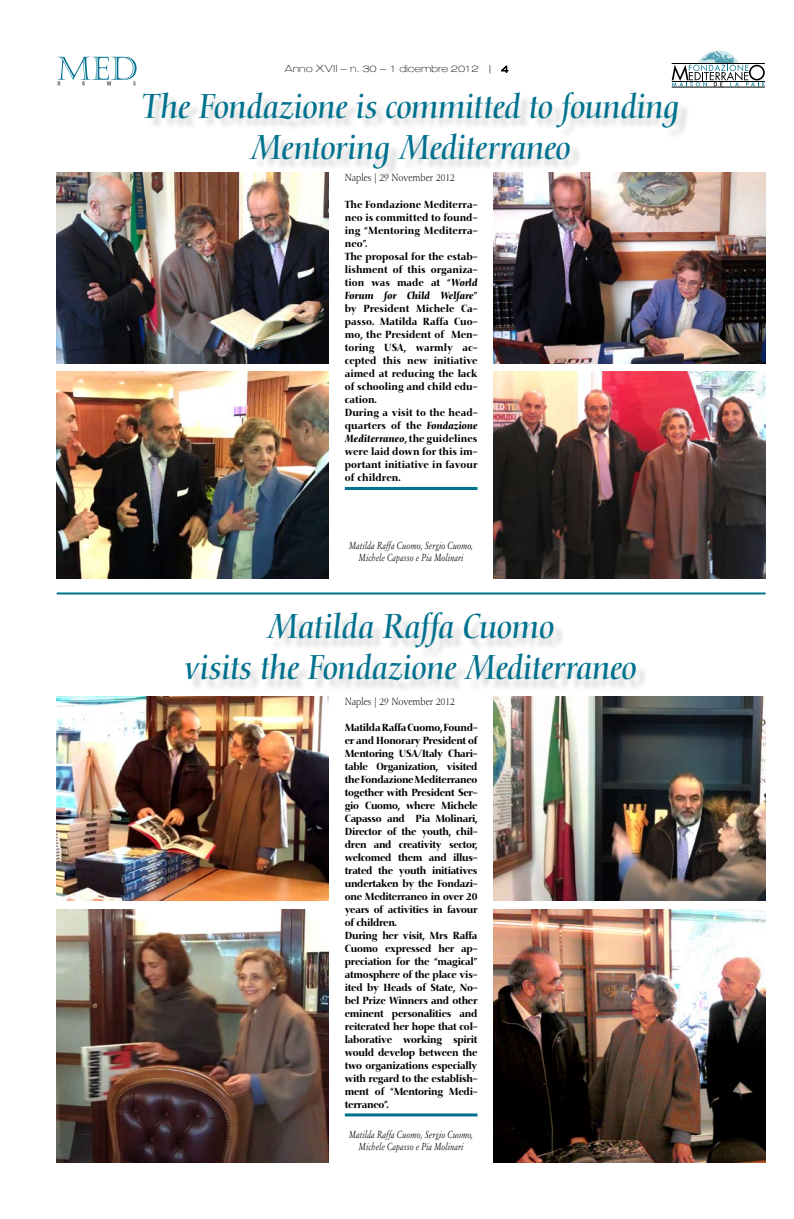
<style>
.page{position:relative;width:794px;height:1219px;background:#fff}
.page>*{position:absolute;margin:0;border:0;box-sizing:border-box;transform-origin:0 0}
.t1{font:italic 34px/40.6px "Nofret";letter-spacing:-.015em;color:#00728f;text-align:center}
.t2{font:500 10.2px/13px "Nofret";letter-spacing:-.02em;color:#000;scale:.9 1}
.t3{font:500 10.2px/13px "Nofret";letter-spacing:.005em;color:#000;scale:.9 1}
.t4{font:300 10.2px "Nofret";letter-spacing:.005em;color:#000;scale:.9 1}
.t5{font:italic 10px/12px "Simoncini Garamond";letter-spacing:.015em;color:#000;text-align:center;scale:.8 1}
.t6{font:9.8px "Cg Gothic Ex Lt Exd";letter-spacing:-.01em;color:#000}
.s1{font-style:italic}
</style>
<div class="page">
<svg style="left:501px;top:65px;width:7px;height:8px"></svg>
<svg style="left:58px;top:57px;width:79px;height:29px"></svg>
<hr style="left:671px;top:63px;width:94px;height:1px;background:#000">
<hr style="left:671px;top:87px;width:94px;height:1px;background:#000">
<svg style="left:671px;top:50px;width:93px;height:37px"></svg>
<hr style="left:671px;top:81px;width:94px;height:1px;background:#000">
<div style="left:144px;top:94px;width:546px;height:86px;background:#000;opacity:.2"></div>
<div style="left:186px;top:614px;width:461px;height:78px;background:#000;opacity:.2"></div>
<hr style="left:345px;top:487px;width:132px;height:3px;background:#00728f">
<hr style="left:345px;top:1113px;width:132px;height:3px;background:#00728f">
<img style="left:57px;top:696px;width:271px;height:204px">
<img style="left:494px;top:696px;width:271px;height:204px">
<img style="left:57px;top:909px;width:271px;height:253px">
<img style="left:494px;top:909px;width:271px;height:253px">
<img style="left:57px;top:173px;width:271px;height:190px">
<img style="left:494px;top:173px;width:271px;height:190px">
<img style="left:57px;top:371px;width:271px;height:207px">
<img style="left:494px;top:371px;width:271px;height:207px">
<hr style="left:57px;top:592px;width:708px;height:2px;background:#00728f">
<p class="t6" style="left:284px;top:63px;width:225px">Anno XVII – n. 30 – 1 dicembre 2012 | 4</p>
<h1 class="t1" style="left:142px;top:87px;width:539px">The Fondazione is committed to founding<br>Mentoring Mediterraneo</h1>
<p class="t4" style="left:345px;top:171px;width:124px">Naples | 29 November 2012</p>
<p class="t3" style="left:345px;top:198px;width:149px">The Fondazione Mediterra&shy;neo is committed to found&shy;ing “Mentoring Mediterra&shy;neo”.<br>The proposal for the estab&shy;lishment of this organiza&shy;tion was made at “<span class="s1">World<br>Forum for Child Welfare</span>” by President Michele Ca&shy;passo. Matilda Raffa Cuo&shy;mo, the President of Men&shy;toring USA, warmly ac&shy;cepted this new initiative aimed at reducing the lack of schooling and child edu&shy;cation.<br>During a visit to the head&shy;quarters of the <span class="s1">Fondazione<br>Mediterraneo</span>, the guidelines were laid down for this im&shy;portant initiative in favour of children.</p>
<p class="t5" style="left:349px;top:540px;width:157px">Matilda Raffa Cuomo, Sergio Cuomo,<br>Michele Capasso e Pia Molinari</p>
<h1 class="t1" style="left:185px;top:607px;width:454px">Matilda Raffa Cuomo<br>visits the Fondazione Mediterraneo</h1>
<p class="t4" style="left:345px;top:696px;width:124px">Naples | 29 November 2012</p>
<p class="t2" style="left:345px;top:721px;width:149px">Matilda Raffa Cuomo, Found&shy;er and Honorary President of<br>Mentoring USA/Italy Chari&shy;table Organization, visited the Fondazione Mediterraneo together with President Ser&shy;gio Cuomo, where Michele<br>Capasso and Pia Molinari,<br>Director of the youth, chil&shy;dren and creativity sector, welcomed them and illus&shy;trated the youth initiatives undertaken by the Fondazi&shy;one Mediterraneo in over 20 years of activities in favour of children.<br>During her visit, Mrs Raffa<br>Cuomo expressed her ap&shy;preciation for the “magical” atmosphere of the place vis&shy;ited by Heads of State, No&shy;bel Prize Winners and other eminent personalities and reiterated her hope that col&shy;laborative working spirit would develop between the two organizations especially with regard to the establish&shy;ment of “Mentoring Medi&shy;terraneo”.</p>
<p class="t5" style="left:349px;top:1128px;width:157px">Matilda Raffa Cuomo, Sergio Cuomo,<br>Michele Capasso e Pia Molinari</p>
</div>
